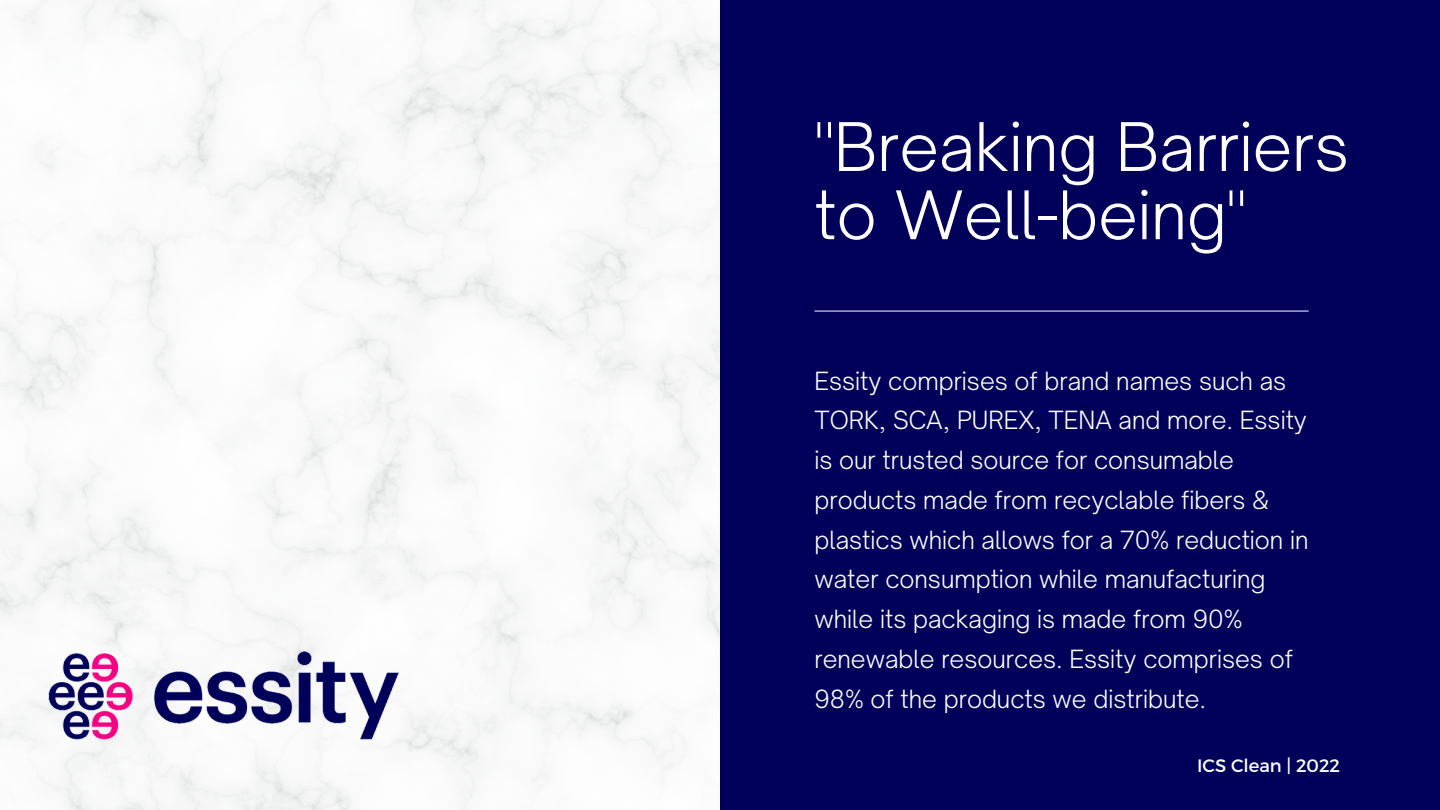
<style>
.page{position:relative;width:1440px;height:810px;background:#00005a}
.page>*{position:absolute;margin:0;border:0;box-sizing:border-box;transform-origin:0 0}
.t1{font:300 64px/68.2px "Open Sauce One";color:#fff}
.t2{font:300 24px/39.8px "Open Sauce One";color:#fff}
.t3{font:18px "Montserrat";color:#feffff}
</style>
<div class="page">
<div style="left:0;top:0;width:720px;height:810px;background:#f9f9f9"></div>
<hr style="left:815px;top:311px;width:493px;height:1px;background:#fff">
<img style="left:37px;top:614px;width:374px;height:156px">
<h1 class="t1" style="left:814px;top:112px;width:536px">"Breaking Barriers to Well-being"</h1>
<p class="t2" style="left:814px;top:361px;width:496px">Essity comprises of brand names such as TORK, SCA, PUREX, TENA and more. Essity is our trusted source for consumable products made from recyclable fibers &amp; plastics which allows for a 70% reduction in water consumption while manufacturing while its packaging is made from 90% renewable resources. Essity comprises of 98% of the products we distribute.</p>
<p class="t3" style="left:1197px;top:753px;width:144px">ICS Clean | 2022</p>
</div>
